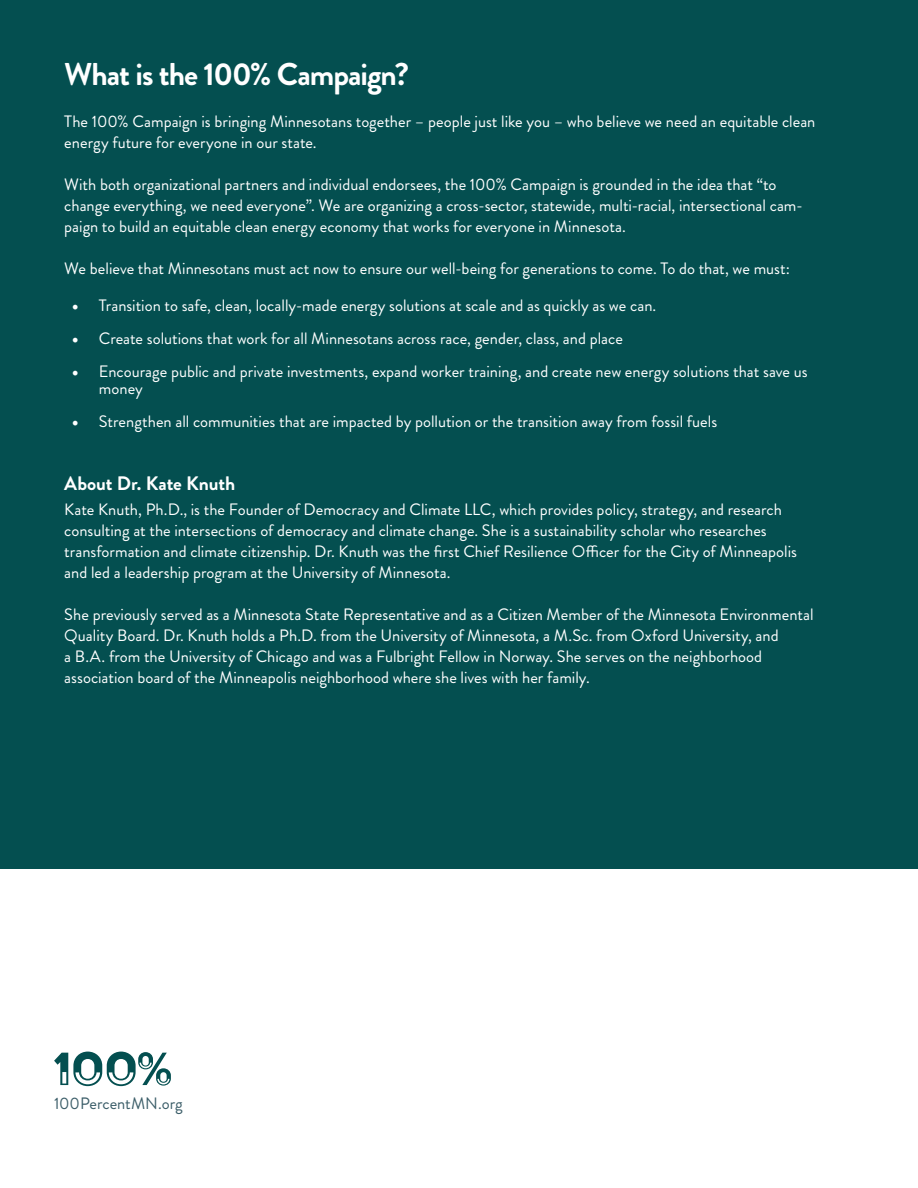
<style>
.page{position:relative;width:918px;height:1188px;background:#fff}
.page>*{position:absolute;margin:0;border:0;box-sizing:border-box;transform-origin:0 0}
.t1{font:54px "Acier BAT Text Noir";color:#044f50}
.t2{font:700 31.5px "Brandon Grotesque";letter-spacing:-.03em;color:#fff}
.t3{font:700 19.5px "Brandon Grotesque";letter-spacing:-.005em;color:#fff}
.t4{font:16.5px/21px "Brandon Grotesque";color:#fff}
.t5{font:16.5px "Brandon Grotesque";letter-spacing:-.005em;color:#3c5e69}
.s1{font-family:"Minion Pro";font-size:18px}
</style>
<div class="page">
<div style="left:0;top:0;width:918px;height:869px;background:#044f50"></div>
<h2 class="t2" style="left:64px;top:52px;width:346px">What is the 100% Campaign?</h2>
<p class="t4" style="left:64px;top:111px;width:753px">The 100% Campaign is bringing Minnesotans together – people just like you – who believe we need an equitable clean energy future for everyone in our state.</p>
<p class="t4" style="left:64px;top:174px;width:740px">With both organizational partners and individual endorsees, the 100% Campaign is grounded in the idea that “to change everything, we need everyone”. We are organizing a cross-sector, statewide, multi-racial, intersectional cam&shy;paign to build an equitable clean energy economy that works for everyone in Minnesota.</p>
<p class="t4" style="left:64px;top:258px;width:727px">We believe that Minnesotans must act now to ensure our well-being for generations to come. To do that, we must:</p>
<p class="t4" style="left:72px;top:296px;width:586px"><span class="s1">•</span> Transition to safe, clean, locally-made energy solutions at scale and as quickly as we can.</p>
<p class="t4" style="left:72px;top:329px;width:553px"><span class="s1">•</span> Create solutions that work for all Minnesotans across race, gender, class, and place</p>
<p class="t4" style="left:99px;top:364px;width:710px;line-height:16.5px;text-indent:-27px"><span class="s1">•</span> Encourage public and private investments, expand worker training, and create new energy solutions that save us money</p>
<p class="t4" style="left:72px;top:411px;width:647px"><span class="s1">•</span> Strengthen all communities that are impacted by pollution or the transition away from fossil fuels</p>
<p class="t3" style="left:64px;top:470px;width:173px">About Dr. Kate Knuth</p>
<p class="t4" style="left:64px;top:500px;width:734px">Kate Knuth, Ph.D., is the Founder of Democracy and Climate LLC, which provides policy, strategy, and research consulting at the intersections of democracy and climate change. She is a sustainability scholar who researches transformation and climate citizenship. Dr. Knuth was the first Chief Resilience Officer for the City of Minneapolis and led a leadership program at the University of Minnesota.</p>
<p class="t4" style="left:64px;top:605px;width:751px">She previously served as a Minnesota State Representative and as a Citizen Member of the Minnesota Environmental Quality Board. Dr. Knuth holds a Ph.D. from the University of Minnesota, a M.Sc. from Oxford University, and<br>a B.A. from the University of Chicago and was a Fulbright Fellow in Norway. She serves on the neighborhood association board of the Minneapolis neighborhood where she lives with her family.</p>
<h1 class="t1" style="left:54px;top:1040px;width:119px">100%</h1>
<p class="t5" style="left:54px;top:1092px;width:130px">100PercentMN.org</p>
</div>
